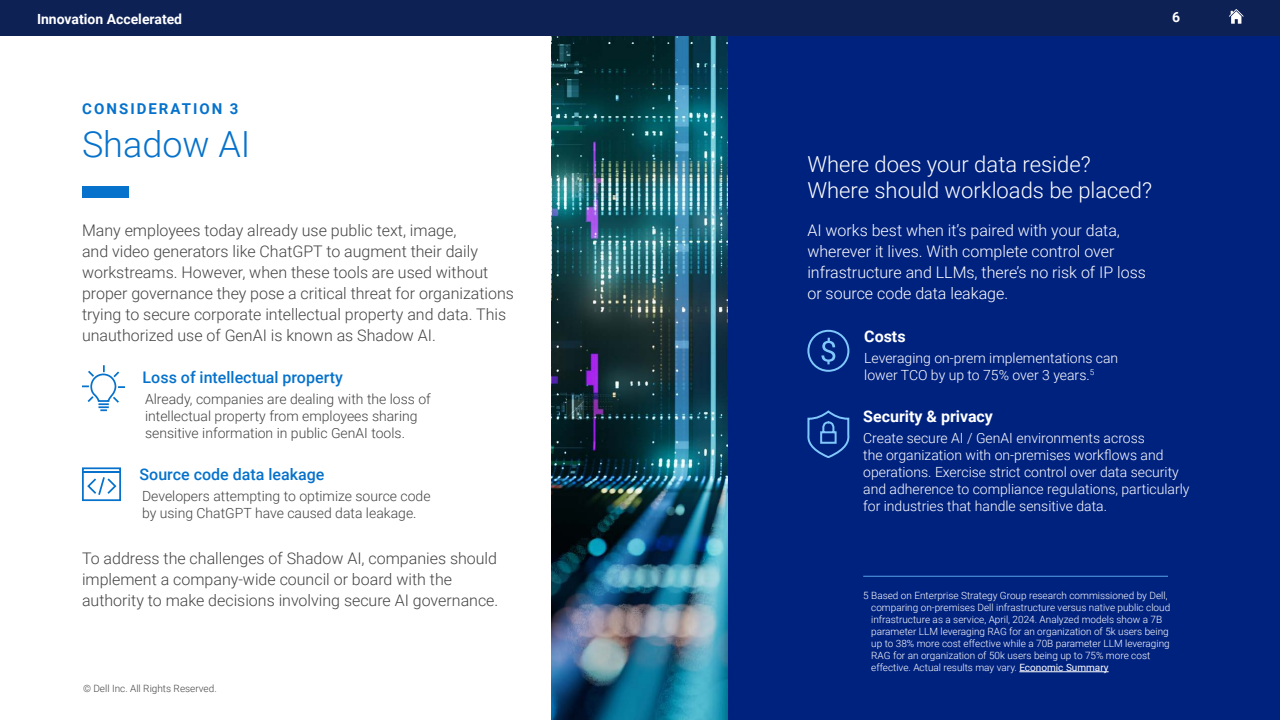
<style>
.page{position:relative;width:1280px;height:720px;background:#fff}
.page>*{position:absolute;margin:0;border:0;box-sizing:border-box;transform-origin:0 0}
.t1{font:300 36px "Roboto";color:#0672cb}
.t2{font:300 22px/26.4px "Roboto";color:#fff}
.t3{font:300 16px/21px "Roboto";color:#444}
.t4{font:300 16px/21px "Roboto";color:#fff}
.t5{font:500 16px "Roboto";color:#0672cb}
.t6{font:700 16px "Roboto";color:#fff}
.t7{font:700 15px "Roboto";letter-spacing:.135em;color:#0672cb}
.t8{font:300 14px/17px "Roboto";color:#fff}
.t9{font:300 14px/17px "Roboto";color:#444}
.t10{font:700 14px "Roboto";color:#fff}
.t11{font:300 10px/12px "Roboto";color:#fff}
.t12{font:300 10px "Roboto";color:#444}
.s1{font-weight:400}
</style>
<div class="page">
<div style="left:0;top:0;width:1280px;height:36px;background:#0d2155"></div>
<svg style="left:1229px;top:9px;width:15px;height:15px"></svg>
<img style="left:552px;top:36px;width:176px;height:684px">
<div style="left:82px;top:186px;width:46px;height:12px;background:#0672cb"></div>
<svg style="left:82px;top:467px;width:39px;height:35px"></svg>
<svg style="left:82px;top:365px;width:43px;height:47px"></svg>
<div style="left:728px;top:36px;width:552px;height:684px;background:#00227f"></div>
<svg style="left:807px;top:410px;width:43px;height:48px"></svg>
<svg style="left:821px;top:338px;width:14px;height:26px"></svg>
<div style="left:807px;top:330px;width:42px;height:42px;border:2px solid #80c7fb;border-radius:50%"></div>
<hr style="left:1019px;top:672px;width:90px;height:1px;background:#fff">
<hr style="left:863px;top:576px;width:305px;height:1px;background:#58a5e6">
<p class="t10" style="left:37px;top:9px;width:147px">Innovation Accelerated</p>
<p class="t10" style="left:1172px;top:7px;width:10px">6</p>
<p class="t7" style="left:82px;top:98px;width:158px">CONSIDERATION 3</p>
<h1 class="t1" style="left:82px;top:119px;width:170px">Shadow AI</h1>
<p class="t3" style="left:82px;top:219px;width:433px">Many employees today already use public text, image,<br>and video generators like ChatGPT to augment their daily workstreams. However, when these tools are used without proper governance they pose a critical threat for organizations trying to secure corporate intellectual property and data. This unauthorized use of GenAI is known as Shadow AI.</p>
<p class="t5" style="left:143px;top:366px;width:202px">Loss of intellectual property</p>
<p class="t9" style="left:145px;top:390px;width:287px">Already, companies are dealing with the loss of intellectual property from employees sharing sensitive information in public GenAI tools.</p>
<p class="t5" style="left:140px;top:463px;width:186px">Source code data leakage</p>
<p class="t9" style="left:142px;top:487px;width:290px">Developers attempting to optimize source code by using ChatGPT have caused data leakage.</p>
<p class="t3" style="left:82px;top:547px;width:418px">To address the challenges of Shadow AI, companies should implement a company-wide council or board with the authority to make decisions involving secure AI governance.</p>
<p class="t12" style="left:83px;top:681px;width:135px">© Dell Inc. All Rights Reserved.</p>
<h2 class="t2" style="left:807px;top:150px;width:346px">Where does your data reside?<br>Where should workloads be placed?</h2>
<p class="t4" style="left:807px;top:219px;width:340px">AI works best when it’s paired with your data, wherever it lives. With complete control over infrastructure and LLMs, there’s no risk of IP loss or source code data leakage.</p>
<p class="t6" style="left:864px;top:325px;width:43px">Costs</p>
<p class="t8" style="left:864px;top:349px;width:256px">Leveraging on-prem implementations can lower TCO by up to 75% over 3 years.<sup>5</sup></p>
<p class="t6" style="left:863px;top:405px;width:131px">Security &amp; privacy</p>
<p class="t8" style="left:863px;top:429px;width:328px">Create secure AI / GenAI environments across<br>the organization with on-premises workflows and operations. Exercise strict control over data security and adherence to compliance regulations, particularly for industries that handle sensitive data.</p>
<p class="t11" style="left:871px;top:589px;width:301px;text-indent:-8px">5 Based on Enterprise Strategy Group research commissioned by Dell, comparing on-premises Dell infrastructure versus native public cloud infrastructure as a service, April, 2024. Analyzed models show a 7B parameter LLM leveraging RAG for an organization of 5k users being up to 38% more cost effective while a 70B parameter LLM leveraging RAG for an organization of 50k users being up to 75% more cost effective. Actual results may vary. <span class="s1">Economic Summary</span></p>
</div>
